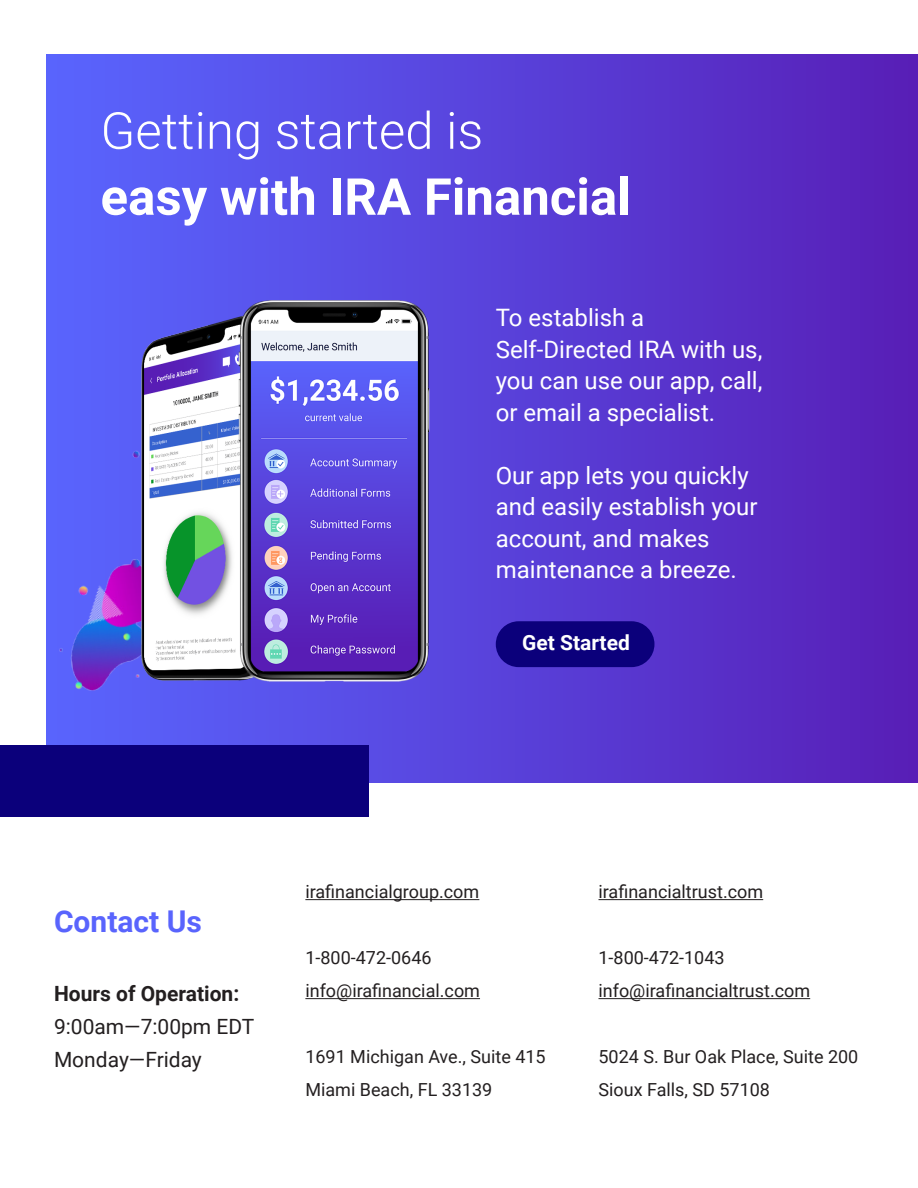
<style>
.page{position:relative;width:918px;height:1188px;background:#fff}
.page>*{position:absolute;margin:0;border:0;box-sizing:border-box;transform-origin:0 0}
.t1{font:700 51px "Roboto";color:#fff}
.t2{font:300 51px "Roboto";color:#fff}
.t3{font:700 30px "Roboto";color:#5964fd}
.t4{font:24px "Roboto";color:#fff}
.t5{font:21px "Roboto";color:#231f20}
.t6{font:700 21px "Roboto";color:#231f20}
.t7{font:700 21px "Roboto";color:#fff}
.t8{font:18px "Roboto";color:#231f20}
</style>
<div class="page">
<div style="left:46px;top:54px;width:872px;height:729px;background:linear-gradient(to right,#5966ff,#581fb7)"></div>
<div style="left:0;top:745px;width:368px;height:71px;background:#0b007b"></div>
<hr style="left:305px;top:899px;width:174px;height:1px;background:#231f20">
<hr style="left:305px;top:998px;width:175px;height:1px;background:#231f20">
<img style="left:46px;top:360px;width:366px;height:359px">
<div style="left:496px;top:621px;width:158px;height:46px;background:#0b007b;border-radius:23px"></div>
<hr style="left:598px;top:899px;width:165px;height:1px;background:#231f20">
<hr style="left:598px;top:998px;width:212px;height:1px;background:#231f20">
<img style="left:80px;top:253px;width:361px;height:461px">
<p class="t2" style="left:100px;top:95px;width:384px">Getting started is</p>
<p class="t1" style="left:100px;top:161px;width:532px">easy with IRA Financial</p>
<p class="t4" style="left:496px;top:301px;width:150px">To establish a</p>
<p class="t4" style="left:496px;top:333px;width:268px">Self-Directed IRA with us,</p>
<p class="t4" style="left:496px;top:364px;width:268px">you can use our app, call,</p>
<p class="t4" style="left:496px;top:396px;width:221px">or email a specialist.</p>
<p class="t4" style="left:496px;top:459px;width:255px">Our app lets you quickly</p>
<p class="t4" style="left:496px;top:490px;width:263px">and easily establish your</p>
<p class="t4" style="left:496px;top:522px;width:215px">account, and makes</p>
<p class="t4" style="left:496px;top:553px;width:242px">maintenance a breeze.</p>
<p class="t7" style="left:522px;top:628px;width:109px">Get Started</p>
<p class="t3" style="left:54px;top:901px;width:149px">Contact Us</p>
<p class="t6" style="left:54px;top:979px;width:187px">Hours of Operation:</p>
<p class="t5" style="left:54px;top:1012px;width:202px">9:00am—7:00pm EDT</p>
<p class="t5" style="left:54px;top:1045px;width:149px">Monday—Friday</p>
<p class="t8" style="left:305px;top:879px;width:175px">irafinancialgroup.com</p>
<p class="t8" style="left:305px;top:945px;width:128px">1-800-472-0646</p>
<p class="t8" style="left:305px;top:978px;width:176px">info@irafinancial.com</p>
<p class="t8" style="left:305px;top:1044px;width:242px">1691 Michigan Ave., Suite 415</p>
<p class="t8" style="left:305px;top:1077px;width:189px">Miami Beach, FL 33139</p>
<p class="t8" style="left:598px;top:879px;width:166px">irafinancialtrust.com</p>
<p class="t8" style="left:598px;top:945px;width:128px">1-800-472-1043</p>
<p class="t8" style="left:598px;top:978px;width:213px">info@irafinancialtrust.com</p>
<p class="t8" style="left:598px;top:1044px;width:261px">5024 S. Bur Oak Place, Suite 200</p>
<p class="t8" style="left:598px;top:1077px;width:173px">Sioux Falls, SD 57108</p>
</div>
